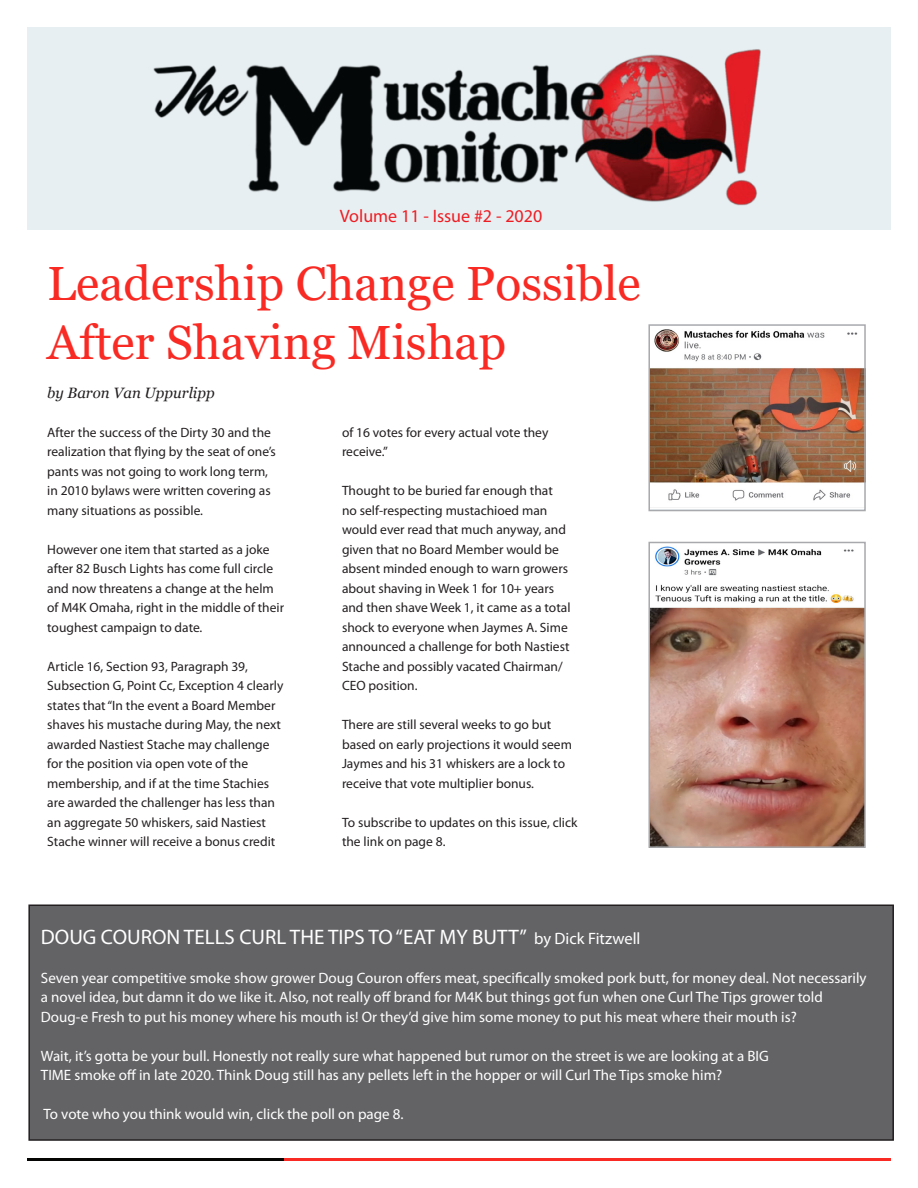
<style>
.page{position:relative;width:918px;height:1188px;background:#fff}
.page>*{position:absolute;margin:0;border:0;box-sizing:border-box;transform-origin:0 0}
.Title_Large{font:48px/58.5px "Georgia";color:#f82a23}
.Cover_Article_Teaser{font:21px "Myriad Pro";color:#fff}
.t1{font:18px "Myriad Pro";color:#ee1d23}
.Cover_Article_Teaser-2{font:15px/19.5px "Myriad Pro";color:#fff}
.Title_Large-2{font:italic 15px "Georgia";color:#231f20}
.Normal_body_text{font:13.5px/19.5px "Myriad Pro";color:#231f20}
.s1{font-size:16.5px}
</style>
<div class="page">
<div style="left:27px;top:27px;width:864px;height:203px;background:#e8eff2"></div>
<img style="left:153px;top:49px;width:608px;height:157px">
<hr style="left:284px;top:1158px;width:607px;height:3px;background:#f82a23">
<hr style="left:27px;top:1158px;width:257px;height:3px;background:#050503">
<img style="left:651px;top:546px;width:212px;height:299px">
<div style="left:648px;top:542px;width:218px;height:306px;border:2px solid #a8a9ad"></div>
<div style="left:29px;top:905px;width:864px;height:235px;background:#636366"></div>
<div style="left:28px;top:904px;width:866px;height:237px;border:2px solid #231f20"></div>
<img style="left:651px;top:329px;width:212px;height:179px">
<div style="left:648px;top:324px;width:218px;height:187px;border:2px solid #a8a9ad"></div>
<h3 class="t1" style="left:340px;top:205px;width:204px">Volume 11 - Issue #2 - 2020</h3>
<p class="Title_Large" style="left:47px;top:255px;width:595px">Leadership Change Possible<br>After Shaving Mishap</p>
<p class="Title_Large-2" style="left:47px;top:383px;width:169px">by Baron Van Uppurlipp</p>
<p class="Normal_body_text" style="left:47px;top:422px;width:230px">After the success of the Dirty 30 and the realization that flying by the seat of one’s pants was not going to work long term, in 2010 bylaws were written covering as many situations as possible.</p>
<p class="Normal_body_text" style="left:47px;top:539px;width:238px">However one item that started as a joke after 82 Busch Lights has come full circle and now threatens a change at the helm of M4K Omaha, right in the middle of their toughest campaign to date.</p>
<p class="Normal_body_text" style="left:47px;top:656px;width:238px">Article 16, Section 93, Paragraph 39, Subsection G, Point Cc, Exception 4 clearly states that “In the event a Board Member shaves his mustache during May, the next awarded Nastiest Stache may challenge for the position via open vote of the membership, and if at the time Stachies are awarded the challenger has less than an aggregate 50 whiskers, said Nastiest Stache winner will receive a bonus credit</p>
<p class="Normal_body_text" style="left:342px;top:422px;width:208px">of 16 votes for every actual vote they receive.”</p>
<p class="Normal_body_text" style="left:342px;top:481px;width:230px">Thought to be buried far enough that no self-respecting mustachioed man would ever read that much anyway, and given that no Board Member would be absent minded enough to warn growers about shaving in Week 1 for 10+ years and then shave Week 1, it came as a total shock to everyone when Jaymes A. Sime announced a challenge for both Nastiest Stache and possibly vacated Chairman/ CEO position.</p>
<p class="Normal_body_text" style="left:342px;top:715px;width:231px">There are still several weeks to go but based on early projections it would seem Jaymes and his 31 whiskers are a lock to receive that vote multiplier bonus.</p>
<p class="Normal_body_text" style="left:342px;top:812px;width:237px">To subscribe to updates on this issue, click the link on page 8.</p>
<p class="Cover_Article_Teaser" style="left:41px;top:924px;width:601px">DOUG COURON TELLS CURL THE TIPS TO “EAT MY BUTT” <span class="s1">by Dick Fitzwell</span></p>
<p class="Cover_Article_Teaser-2" style="left:41px;top:967px;width:827px">Seven year competitive smoke show grower Doug Couron offers meat, specifically smoked pork butt, for money deal. Not necessarily a novel idea, but damn it do we like it. Also, not really off brand for M4K but things got fun when one Curl The Tips grower told<br>Doug-e Fresh to put his money where his mouth is! Or they’d give him some money to put his meat where their mouth is?</p>
<p class="Cover_Article_Teaser-2" style="left:41px;top:1045px;width:730px">Wait, it’s gotta be your bull. Honestly not really sure what happened but rumor on the street is we are looking at a BIG<br>TIME smoke off in late 2020. Think Doug still has any pellets left in the hopper or will Curl The Tips smoke him?</p>
<p class="Cover_Article_Teaser-2" style="left:43px;top:1104px;width:362px">To vote who you think would win, click the poll on page 8.</p>
</div>
